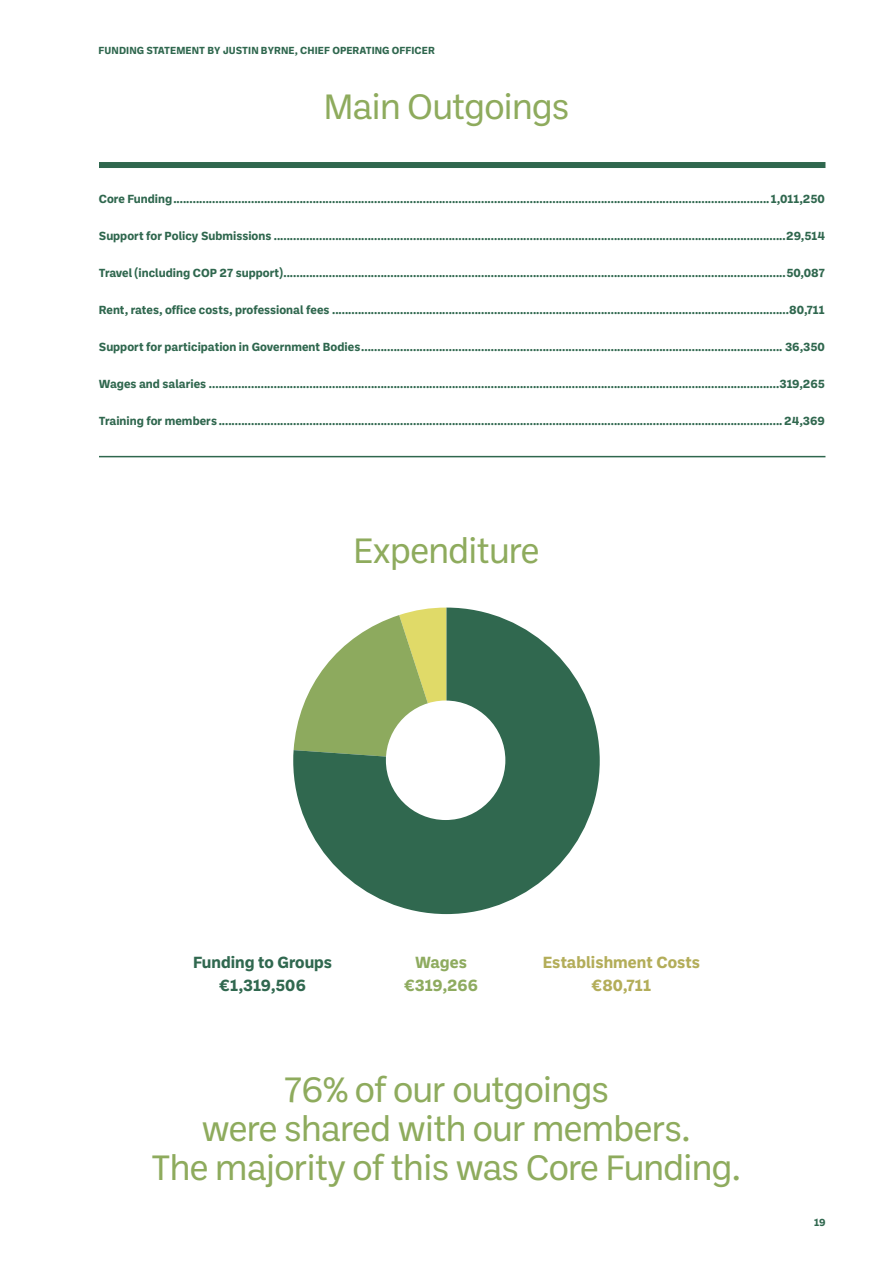
<style>
.page{position:relative;width:893px;height:1263px;background:#fff}
.page>*{position:absolute;margin:0;border:0;box-sizing:border-box;transform-origin:0 0}
.t1{font:36px/39px "Ballinger";letter-spacing:-.025em;color:#8eab5d;text-align:center}
.t2{font:700 16.5px/23.7px "Ballinger";color:#30684f;text-align:center}
.t3{font:700 16.5px/23.7px "Ballinger";color:#b3ad59;text-align:center}
.t4{font:700 16.5px/23.7px "Ballinger";color:#8eab5f;text-align:center}
.t5{font:700 12px "Ballinger";color:#2f674e}
.t6{font:700 10.5px "Ballinger";color:#2f674e}
</style>
<div class="page">
<div style="left:99px;top:162px;width:726px;height:6px;background:#2f674e"></div>
<hr style="left:99px;top:456px;width:726px;height:1px;background:#2f674e">
<svg style="left:293px;top:608px;width:307px;height:306px;background:#4b7a54"></svg>
<div style="left:386px;top:700px;width:119px;height:120px;background:#fff;border-radius:50%"></div>
<p class="t6" style="left:99px;top:43px;width:338px">FUNDING STATEMENT BY JUSTIN BYRNE, CHIEF OPERATING OFFICER</p>
<h1 class="t1" style="left:323px;top:86px;width:248px">Main Outgoings</h1>
<p class="t5" style="left:99px;top:191px;width:728px">Core Funding........................................................................................................................................................................................1,011,250</p>
<p class="t5" style="left:99px;top:228px;width:728px">Support for Policy Submissions ..............................................................................................................................................................29,514</p>
<p class="t5" style="left:99px;top:265px;width:728px">Travel (including COP 27 support)...........................................................................................................................................................50,087</p>
<p class="t5" style="left:99px;top:302px;width:728px">Rent, rates, office costs, professional fees .............................................................................................................................................80,711</p>
<p class="t5" style="left:99px;top:339px;width:728px">Support for participation in Government Bodies.................................................................................................................................. 36,350</p>
<p class="t5" style="left:99px;top:376px;width:728px">Wages and salaries ................................................................................................................................................................................319,265</p>
<p class="t5" style="left:99px;top:413px;width:728px">Training for members ..............................................................................................................................................................................24,369</p>
<h1 class="t1" style="left:353px;top:529px;width:188px">Expenditure</h1>
<h2 class="t2" style="left:193px;top:949px;width:141px">Funding to Groups €1,319,506</h2>
<h2 class="t4" style="left:404px;top:949px;width:75px">Wages €319,266</h2>
<h2 class="t3" style="left:543px;top:949px;width:159px">Establishment Costs €80,711</h2>
<h1 class="t1" style="left:151px;top:1068px;width:592px">76% of our outgoings<br>were shared with our members.<br>The majority of this was Core Funding.</h1>
<p class="t6" style="left:814px;top:1215px;width:13px">19</p>
</div>
